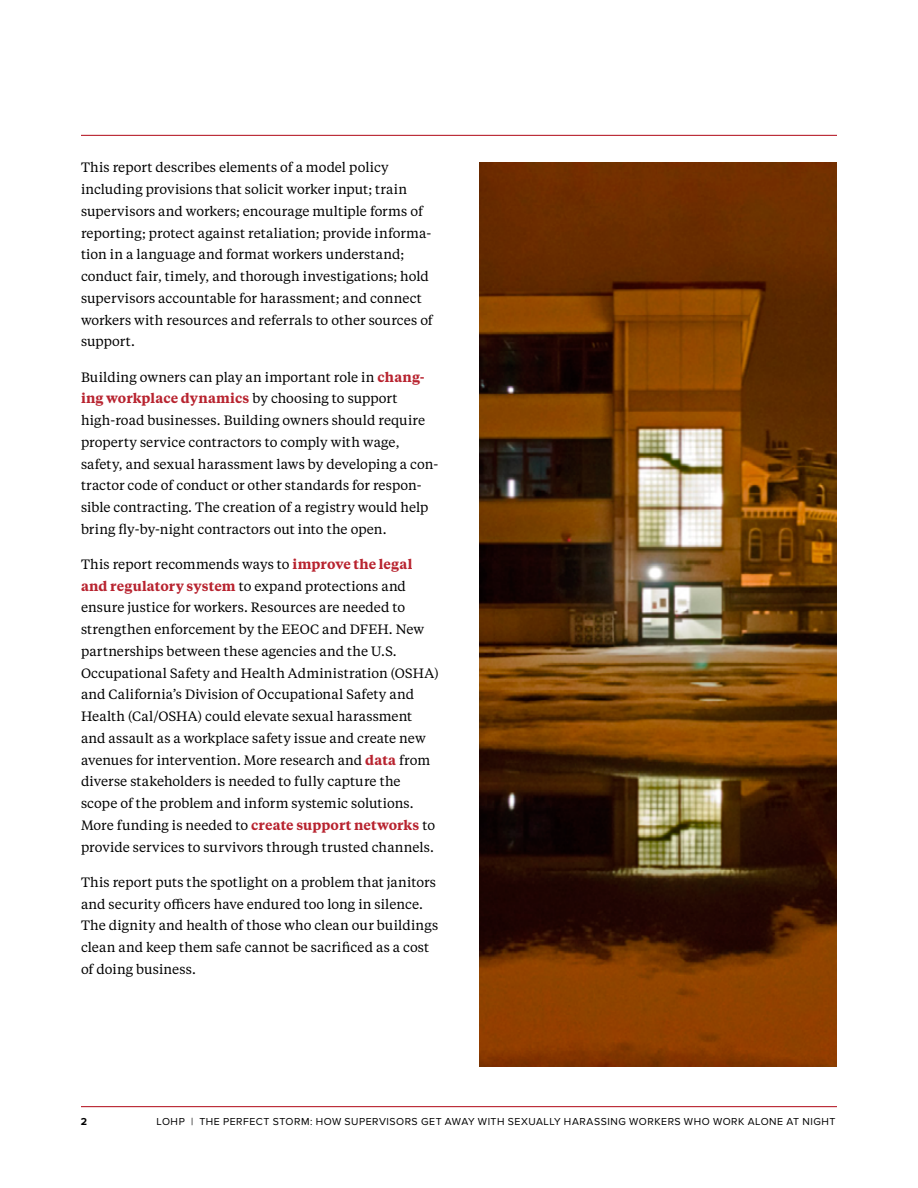
<style>
.page{position:relative;width:918px;height:1188px;background:#fff}
.page>*{position:absolute;margin:0;border:0;box-sizing:border-box;transform-origin:0 0}
.t1{font:13.5px/21.8px "Tiempos Text";letter-spacing:.005em;color:#000}
.t2{font:10.5px "Proxima Nova";letter-spacing:.05em;color:#000}
.t3{font:700 10.5px "Proxima Nova";color:#000}
.s1{font-weight:600;color:#b8232f}
</style>
<div class="page">
<hr style="left:81px;top:1106px;width:756px;height:1px;background:#b8232f">
<hr style="left:81px;top:135px;width:756px;height:1px;background:#b8232f">
<img style="left:479px;top:162px;width:358px;height:904px">
<p class="t1" style="left:81px;top:156px;width:353px">This report describes elements of a model policy including provisions that solicit worker input; train supervisors and workers; encourage multiple forms of reporting; protect against retaliation; provide informa&shy;tion in a language and format workers understand; conduct fair, timely, and thorough investigations; hold supervisors accountable for harassment; and connect workers with resources and referrals to other sources of support.</p>
<p class="t1" style="left:81px;top:365px;width:359px">Building owners can play an important role in <span class="s1">chang&shy;ing workplace dynamics</span> by choosing to support high-road businesses. Building owners should require property service contractors to comply with wage, safety, and sexual harassment laws by developing a con&shy;tractor code of conduct or other standards for respon&shy;sible contracting. The creation of a registry would help bring fly-by-night contractors out into the open.</p>
<p class="t1" style="left:81px;top:553px;width:359px">This report recommends ways to <span class="s1">improve the legal and regulatory system</span> to expand protections and ensure justice for workers. Resources are needed to strengthen enforcement by the EEOC and DFEH. New partnerships between these agencies and the U.S.<br>Occupational Safety and Health Administration (OSHA) and California’s Division of Occupational Safety and Health (Cal/OSHA) could elevate sexual harassment and assault as a workplace safety issue and create new avenues for intervention. More research and <span class="s1">data</span> from diverse stakeholders is needed to fully capture the scope of the problem and inform systemic solutions.<br>More funding is needed to <span class="s1">create support networks</span> to provide services to survivors through trusted channels.</p>
<p class="t1" style="left:81px;top:871px;width:359px">This report puts the spotlight on a problem that janitors and security officers have endured too long in silence.<br>The dignity and health of those who clean our buildings clean and keep them safe cannot be sacrificed as a cost of doing business.</p>
<p class="t3" style="left:81px;top:1115px;width:8px">2</p>
<p class="t2" style="left:157px;top:1115px;width:680px">LOHP | THE PERFECT STORM: HOW SUPERVISORS GET AWAY WITH SEXUALLY HARASSING WORKERS WHO WORK ALONE AT NIGHT</p>
</div>
